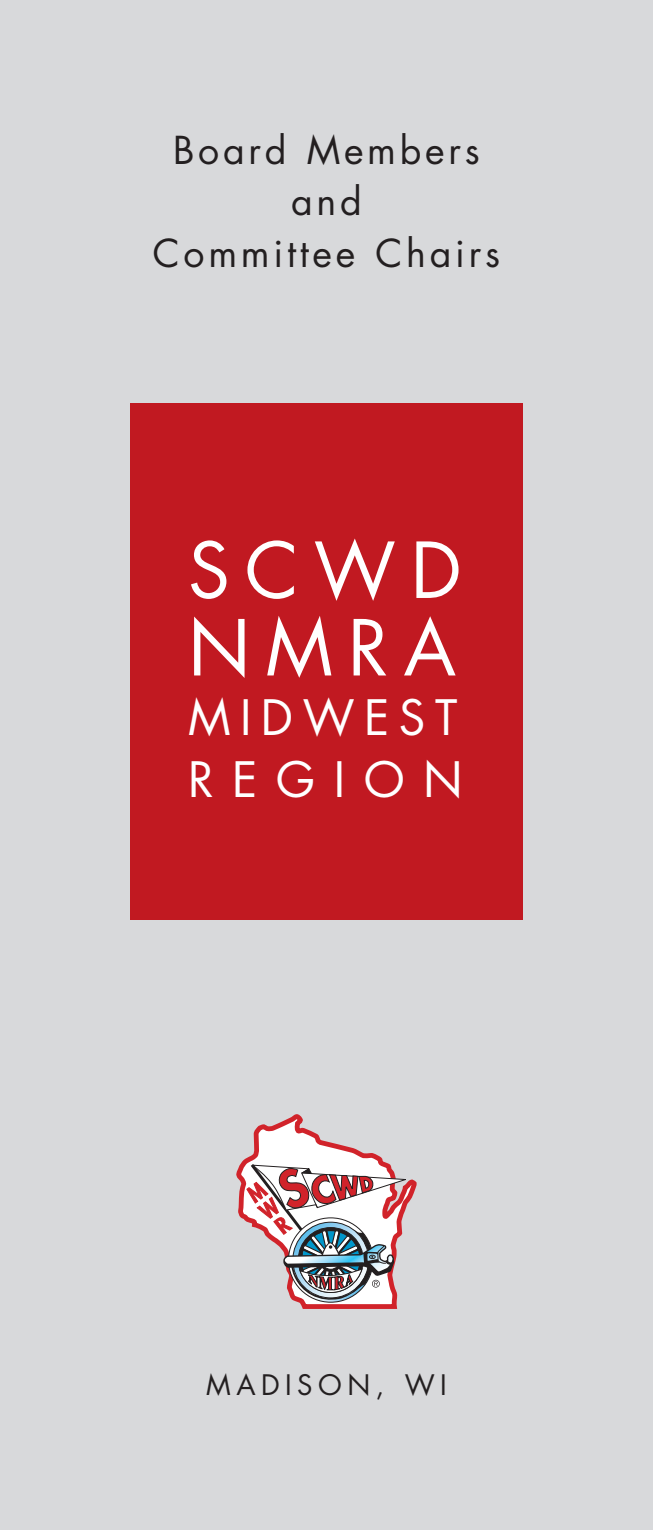
<style>
.page{position:relative;width:653px;height:1530px;background:#fff}
.page>*{position:absolute;margin:0;border:0;box-sizing:border-box;transform-origin:0 0}
.t1{font:75px "Futura";letter-spacing:.2em;color:#fff}
.t2{font:47.5px "Futura";letter-spacing:.2em;color:#fff}
.Body_-_Large{font:37.5px "Futura";letter-spacing:.1em;color:#231f20}
.Body_-_Large-2{font:27.5px "Futura";letter-spacing:.2em;color:#231f20}
</style>
<div class="page">
<div style="left:0;top:0;width:652px;height:1530px;background:#d8d9db"></div>
<svg style="left:236px;top:1114px;width:180px;height:195px"></svg>
<div style="left:130px;top:403px;width:392px;height:517px;background:#c11921"></div>
<p class="Body_-_Large" style="left:173px;top:126px;width:308px">Board Members</p>
<p class="Body_-_Large" style="left:291px;top:178px;width:72px">and</p>
<p class="Body_-_Large" style="left:153px;top:229px;width:348px">Committee Chairs</p>
<p class="t1" style="left:188px;top:523px;width:275px">SCWD</p>
<p class="t1" style="left:188px;top:600px;width:269px">NMRA</p>
<p class="t2" style="left:188px;top:688px;width:271px">MIDWEST</p>
<p class="t2" style="left:188px;top:749px;width:276px">REGION</p>
<p class="Body_-_Large-2" style="left:206px;top:1367px;width:242px">MADISON, WI</p>
</div>
